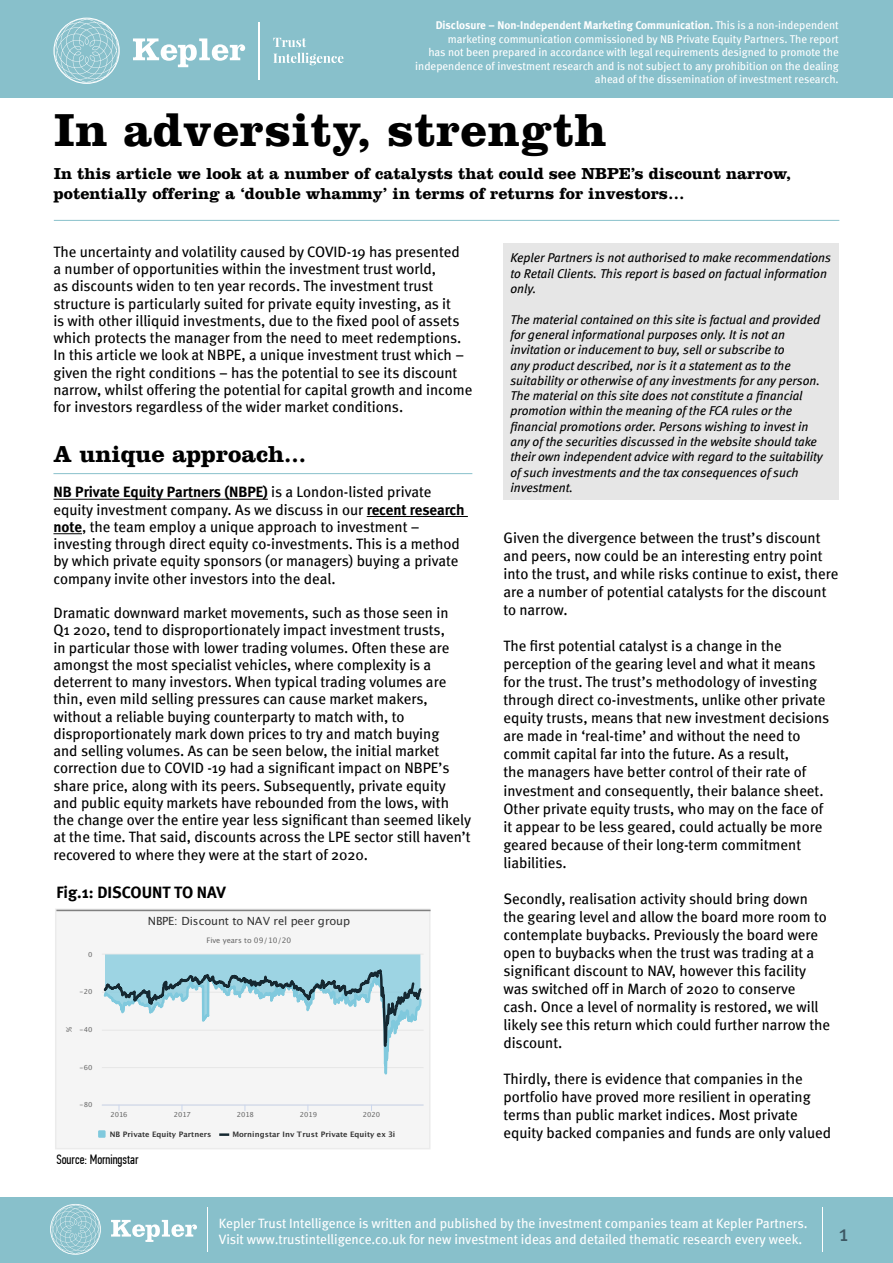
<style>
.page{position:relative;width:893px;height:1263px;background:#fff}
.page>*{position:absolute;margin:0;border:0;box-sizing:border-box;transform-origin:0 0}
.t1{font:700 48px "Clarendon LT Std";letter-spacing:.01em;color:#000}
.t2{font:700 24px "Clarendon LT Std";color:#000}
.t3{font:22.5px "Meta";color:#3d5864}
.t4{font:700 16.5px/19.8px "Clarendon LT Std";color:#000}
.t5{font:700 16.5px "Meta";color:#000}
.t6{font:15px/17.2px "Meta";color:#000}
.t7{font:15px "Meta Bold LF";color:#000}
.t8{font:13.5px/16.2px "Meta";color:#fff}
.t9{font:13.5px "PF Din Text Comp Pro";color:#000}
.t10{font:italic 12.75px/15.3px "Meta Book LF";color:#000}
.t11{font:11.25px/13.5px "Meta";color:#fff;text-align:right}
.t12{font:11.25px "Meta Bold LF";color:#fff}
.t13{font:11.25px "Lucida Grande";letter-spacing:-.01em;color:#333}
.t14{font:700 7.5px "Lucida Grande";letter-spacing:.01em;color:#333}
.t15{font:7.5px "Lucida Grande";letter-spacing:-.005em;color:#666}
.t16{font:6.9px "Lucida Grande";letter-spacing:.005em;color:#666}
.s1{font-family:"Meta"}
.s2{font-family:"Meta Bold LF"}
</style>
<div class="page">
<div style="left:0;top:0;width:893px;height:98px;background:#88c0cb"></div>
<div style="left:0;top:1197px;width:893px;height:66px;background:#88c0cb"></div>
<svg style="left:111px;top:1220px;width:86px;height:22px"></svg>
<svg style="left:50px;top:1204px;width:51px;height:51px"></svg>
<hr style="left:207px;top:1207px;width:1px;height:44px;background:#fff">
<svg style="left:133px;top:38px;width:112px;height:29px"></svg>
<svg style="left:53px;top:18px;width:67px;height:66px"></svg>
<svg style="left:273px;top:38px;width:33px;height:9px"></svg>
<svg style="left:273px;top:53px;width:70px;height:12px"></svg>
<hr style="left:259px;top:22px;width:1px;height:58px;background:#fff">
<hr style="left:822px;top:1207px;width:1px;height:44px;background:#fff">
<hr style="left:53px;top:473px;width:419px;height:1px;background:#88c0cb">
<hr style="left:53px;top:499px;width:215px;height:1px;background:#000">
<hr style="left:367px;top:516px;width:101px;height:1px;background:#000">
<svg style="left:53px;top:533px;width:29px;height:1px"></svg>
<hr style="left:54px;top:220px;width:785px;height:1px;background:#88c0cb">
<div style="left:503px;top:243px;width:335px;height:256px;background:#e6e6e6"></div>
<div style="left:56px;top:910px;width:374px;height:239px;background:#f5f5f5"></div>
<hr style="left:102px;top:1105px;width:322px;height:1px;background:#ccd6eb">
<svg style="left:102px;top:954px;width:322px;height:151px"></svg>
<div style="left:98px;top:1130px;width:8px;height:8px;background:#80c9dd"></div>
<svg style="left:219px;top:1133px;width:10px;height:3px"></svg>
<div style="left:55px;top:908px;width:376px;height:241px;border:2px solid #ebebeb"></div>
<hr style="left:56px;top:910px;width:375px;height:1px;background:#808080">
<p class="t12" style="left:436px;top:18px;width:405px">Disclosure – Non-Independent Marketing Communication. <span class="s1">This is a non-independent</span></p>
<p class="t11" style="left:415px;top:32px;width:425px">marketing communication commissioned by NB Private Equity Partners. The report<br>has not been prepared in accordance with legal requirements designed to promote the independence of investment research and is not subject to any prohibition on the dealing ahead of the dissemination of investment research.</p>
<h1 class="t1" style="left:54px;top:101px;width:554px">In adversity, strength</h1>
<p class="t4" style="left:54px;top:164px;width:739px">In this article we look at a number of catalysts that could see NBPE’s discount narrow, potentially offering a ‘double whammy’ in terms of returns for investors…</p>
<p class="t6" style="left:53px;top:243px;width:420px">The uncertainty and volatility caused by COVID-19 has presented<br>a number of opportunities within the investment trust world,<br>as discounts widen to ten year records. The investment trust structure is particularly suited for private equity investing, as it<br>is with other illiquid investments, due to the fixed pool of assets which protects the manager from the need to meet redemptions.<br>In this article we look at NBPE, a unique investment trust which – given the right conditions – has the potential to see its discount narrow, whilst offering the potential for capital growth and income for investors regardless of the wider market conditions.</p>
<h2 class="t2" style="left:53px;top:439px;width:254px">A unique approach...</h2>
<p class="t7" style="left:53px;top:483px;width:379px">NB Private Equity Partners (NBPE) <span class="s1">is a London-listed private</span></p>
<p class="t6" style="left:53px;top:500px;width:413px">equity investment company. As we discuss in our <span class="s2">recent research note</span>, the team employ a unique approach to investment – investing through direct equity co-investments. This is a method by which private equity sponsors (or managers) buying a private company invite other investors into the deal.</p>
<p class="t6" style="left:53px;top:604px;width:419px">Dramatic downward market movements, such as those seen in<br>Q1 2020, tend to disproportionately impact investment trusts,<br>in particular those with lower trading volumes. Often these are amongst the most specialist vehicles, where complexity is a deterrent to many investors. When typical trading volumes are thin, even mild selling pressures can cause market makers, without a reliable buying counterparty to match with, to disproportionately mark down prices to try and match buying<br>and selling volumes. As can be seen below, the initial market correction due to COVID -19 had a significant impact on NBPE’s share price, along with its peers. Subsequently, private equity and public equity markets have rebounded from the lows, with the change over the entire year less significant than seemed likely at the time. That said, discounts across the LPE sector still haven’t recovered to where they were at the start of 2020.</p>
<p class="t5" style="left:56px;top:882px;width:171px">Fig.1: DISCOUNT TO NAV</p>
<p class="t16" style="left:88px;top:952px;width:6px">0</p>
<p class="t16" style="left:79px;top:989px;width:15px">-20</p>
<p class="t16" style="left:79px;top:1027px;width:15px">-40</p>
<p class="t15" style="left:66px;top:1032px;width:6px;rotate:-90deg">%</p>
<p class="t16" style="left:79px;top:1064px;width:15px">-60</p>
<p class="t16" style="left:79px;top:1102px;width:15px">-80</p>
<p class="t13" style="left:148px;top:916px;width:204px">NBPE: Discount to NAV rel peer group</p>
<p class="t15" style="left:207px;top:937px;width:86px">Five years to 09/10/20</p>
<p class="t16" style="left:110px;top:1111px;width:19px">2016</p>
<p class="t16" style="left:174px;top:1111px;width:19px">2017</p>
<p class="t16" style="left:237px;top:1111px;width:19px">2018</p>
<p class="t16" style="left:300px;top:1111px;width:19px">2019</p>
<p class="t16" style="left:363px;top:1111px;width:19px">2020</p>
<p class="t14" style="left:110px;top:1131px;width:103px">NB Private Equity Partners</p>
<p class="t14" style="left:232px;top:1131px;width:164px">Morningstar Inv Trust Private Equity ex 3i</p>
<p class="t9" style="left:56px;top:1152px;width:84px">Source: Morningstar</p>
<p class="t10" style="left:510px;top:250px;width:322px">Kepler Partners is not authorised to make recommendations to Retail Clients. This report is based on factual information only.</p>
<p class="t10" style="left:510px;top:311px;width:314px">The material contained on this site is factual and provided for general informational purposes only. It is not an invitation or inducement to buy, sell or subscribe to<br>any product described, nor is it a statement as to the suitability or otherwise of any investments for any person.<br>The material on this site does not constitute a financial promotion within the meaning of the FCA rules or the financial promotions order. Persons wishing to invest in any of the securities discussed in the website should take their own independent advice with regard to the suitability of such investments and the tax consequences of such investment.</p>
<p class="t6" style="left:503px;top:529px;width:336px;line-height:18px">Given the divergence between the trust’s discount and peers, now could be an interesting entry point into the trust, and while risks continue to exist, there are a number of potential catalysts for the discount to narrow.</p>
<p class="t6" style="left:503px;top:637px;width:327px;line-height:18px">The first potential catalyst is a change in the perception of the gearing level and what it means for the trust. The trust’s methodology of investing through direct co-investments, unlike other private equity trusts, means that new investment decisions are made in ‘real-time’ and without the need to commit capital far into the future. As a result,<br>the managers have better control of their rate of investment and consequently, their balance sheet.<br>Other private equity trusts, who may on the face of it appear to be less geared, could actually be more geared because of their long-term commitment liabilities.</p>
<p class="t6" style="left:503px;top:889px;width:328px;line-height:18px">Secondly, realisation activity should bring down the gearing level and allow the board more room to contemplate buybacks. Previously the board were open to buybacks when the trust was trading at a significant discount to NAV, however this facility was switched off in March of 2020 to conserve cash. Once a level of normality is restored, we will likely see this return which could further narrow the discount.</p>
<p class="t6" style="left:503px;top:1069px;width:329px;line-height:18px">Thirdly, there is evidence that companies in the portfolio have proved more resilient in operating terms than public market indices. Most private equity backed companies and funds are only valued</p>
<p class="t8" style="left:219px;top:1214px;width:590px">Kepler Trust Intelligence is written and published by the investment companies team at Kepler Partners.<br>Visit www.trustintelligence.co.uk for new investment ideas and detailed thematic research every week.</p>
<h3 class="t3" style="left:839px;top:1220px;width:11px">1</h3>
</div>
